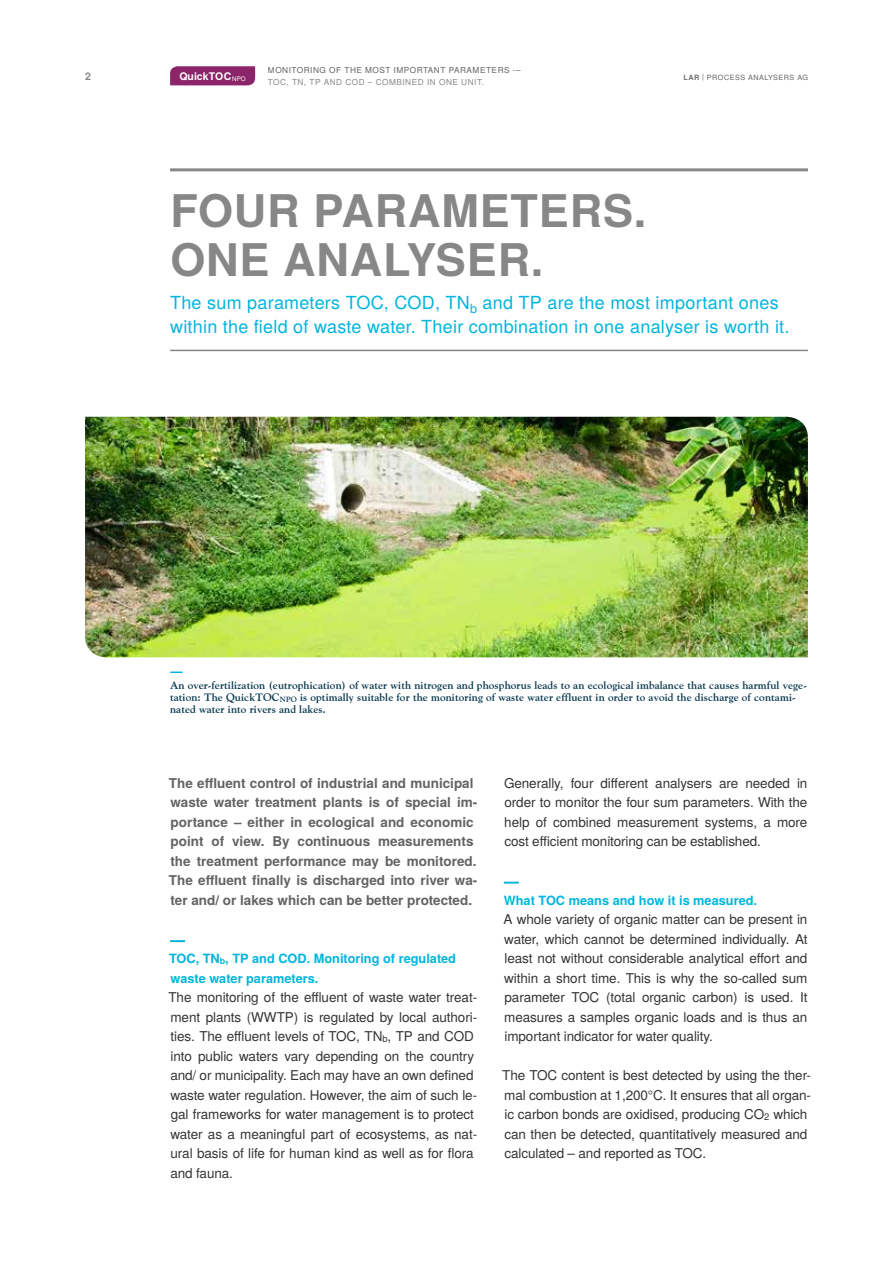
<style>
.page{position:relative;width:893px;height:1263px;background:#fff}
.page>*{position:absolute;margin:0;border:0;box-sizing:border-box;transform-origin:0 0}
._00_Headline{font:700 45px/49.5px "Te X Gyre Heros";letter-spacing:.02em;color:#878787}
._01_Subheadline{font:18px/24px "Te X Gyre Heros";letter-spacing:.015em;color:#00b5dd}
._03_Copy{font:13.5px/19.5px "Te X Gyre Heros";letter-spacing:-.005em;color:#333332}
._02_Lead_In{font:700 13.5px/19.5px "Te X Gyre Heros";color:#646363}
._03_ZwHead_Linien{font:700 12.75px/19.5px "Te X Gyre Heros";color:#00b5dd}
._04_BU_neu{font:700 10.8px/12px "Goudy Old Style BT";letter-spacing:.015em;color:#00324a}
.t1{font:700 10.5px "Te X Gyre Heros";color:#fff}
.t2{font:700 10.5px "Te X Gyre Heros";color:#878787}
.t3{font:8.25px "Te X Gyre Heros";letter-spacing:.065em;color:#646363}
.t4{font:8.25px "Te X Gyre Heros";letter-spacing:.065em;color:#878787}
.t5{font:7.2px "Te X Gyre Heros";letter-spacing:.075em;color:#646363}
.s1{font-weight:400;font-size:6.3px}
.s2{font-weight:700;color:#706f6f}
.s3{color:#706f6f}
.s4{font-size:7.5px}
.s5{font-size:8.85px}
.s6{font-size:9.45px}
</style>
<div class="page">
<svg style="left:170px;top:66px;width:85px;height:19px;background:#8f2a6d"></svg>
<hr style="left:170px;top:168px;width:638px;height:3px;background:#878787">
<hr style="left:170px;top:350px;width:638px;height:1px;background:#878787">
<svg style="left:170px;top:940px;width:15px;height:2px"></svg>
<svg style="left:504px;top:882px;width:15px;height:2px"></svg>
<img style="left:85px;top:417px;width:723px;height:240px">
<svg style="left:171px;top:671px;width:11px;height:2px"></svg>
<p class="t2" style="left:85px;top:68px;width:7px">2</p>
<p class="t1" style="left:179px;top:68px;width:68px">QuickTOC<span class="s1">NPO</span></p>
<p class="t3" style="left:268px;top:64px;width:254px">MONITORING OF THE MOST IMPORTANT PARAMETERS -–</p>
<p class="t4" style="left:268px;top:76px;width:218px">TOC, TN, TP AND COD – COMBINED IN ONE UNIT.</p>
<p class="t5" style="left:683px;top:72px;width:126px"><span class="s2">LAR</span> <span class="s3">|</span> PROCESS ANALYSERS AG</p>
<p class="_00_Headline" style="left:170px;top:183px;width:477px">FOUR PARAMETERS.<br>ONE ANALYSER.</p>
<p class="_01_Subheadline" style="left:170px;top:289px;width:621px">The sum parameters TOC, COD, TN<sub>b</sub> and TP are the most important ones within the field of waste water. Their combination in one analyser is worth it.</p>
<p class="_04_BU_neu" style="left:170px;top:679px;width:639px">An over-fertilization (eutrophication) of water with nitrogen and phosphorus leads to an ecological imbalance that causes harmful vege&shy;tation: The QuickTOC<span class="s4">NPO</span> is optimally suitable for the monitoring of waste water effluent in order to avoid the discharge of contami&shy;nated water into rivers and lakes.</p>
<p class="_02_Lead_In" style="left:169px;top:773px;width:310px">The effluent control of industrial and municipal waste water treatment plants is of special im&shy;portance – either in ecological and economic point of view. By continuous measurements the treatment performance may be monitored.<br>The effluent finally is discharged into river wa&shy;ter and/ or lakes which can be better protected.</p>
<p class="_03_ZwHead_Linien" style="left:169px;top:948px;width:288px">TOC, TN<span class="s5">b</span>, TP and COD. Monitoring of regulated waste water parameters.</p>
<p class="_03_Copy" style="left:168px;top:987px;width:310px">The monitoring of the efflu ent of waste water treat&shy;ment plants (WWTP) is regu lated by local authori&shy;ties. The effluent levels of TOC, TN<span class="s6">b</span>, TP and COD into public waters vary depending on the country and/ or municipality. Each may have an own defined waste water regu lation. However, the aim of such le&shy;gal frameworks for water management is to protect water as a meaningfu l part of ecosystems, as nat&shy;ural basis of life for human kind as well as for flora and fauna.</p>
<p class="_03_Copy" style="left:504px;top:772px;width:305px;text-align:justify">Generally, four different analysers are needed in order to monitor the four sum parameters. With the help of combined measurement systems, a more cost efficientmonitori</p>
<p class="_03_Copy" style="left:636px;top:831px;width:18px">ng canbeestablished.</p>
<p class="_03_ZwHead_Linien" style="left:504px;top:890px;width:255px">What TOC means and how it is measured.</p>
<p class="_03_Copy" style="left:504px;top:909px;width:306px;text-align:justify">A whole variety of organic matter can be present in water, which cannot be determined individually. At least not without considerable analytical effort and within a short time. This is why the so-called sum parameter TOC (total organic carbon) is used. It measures a samples organic loads and is thus an important indicator for water quality.</p>
<p class="_03_Copy" style="left:502px;top:1065px;width:310px">The TOC content is best detected by using the ther&shy;mal combustion at 1,200°C. It ensures that all organ&shy;ic carbon bonds are oxidised, producing CO<span class="s6">2</span> which can then be detected, quantitatively measured and calculated – and reported as TOC.</p>
</div>
